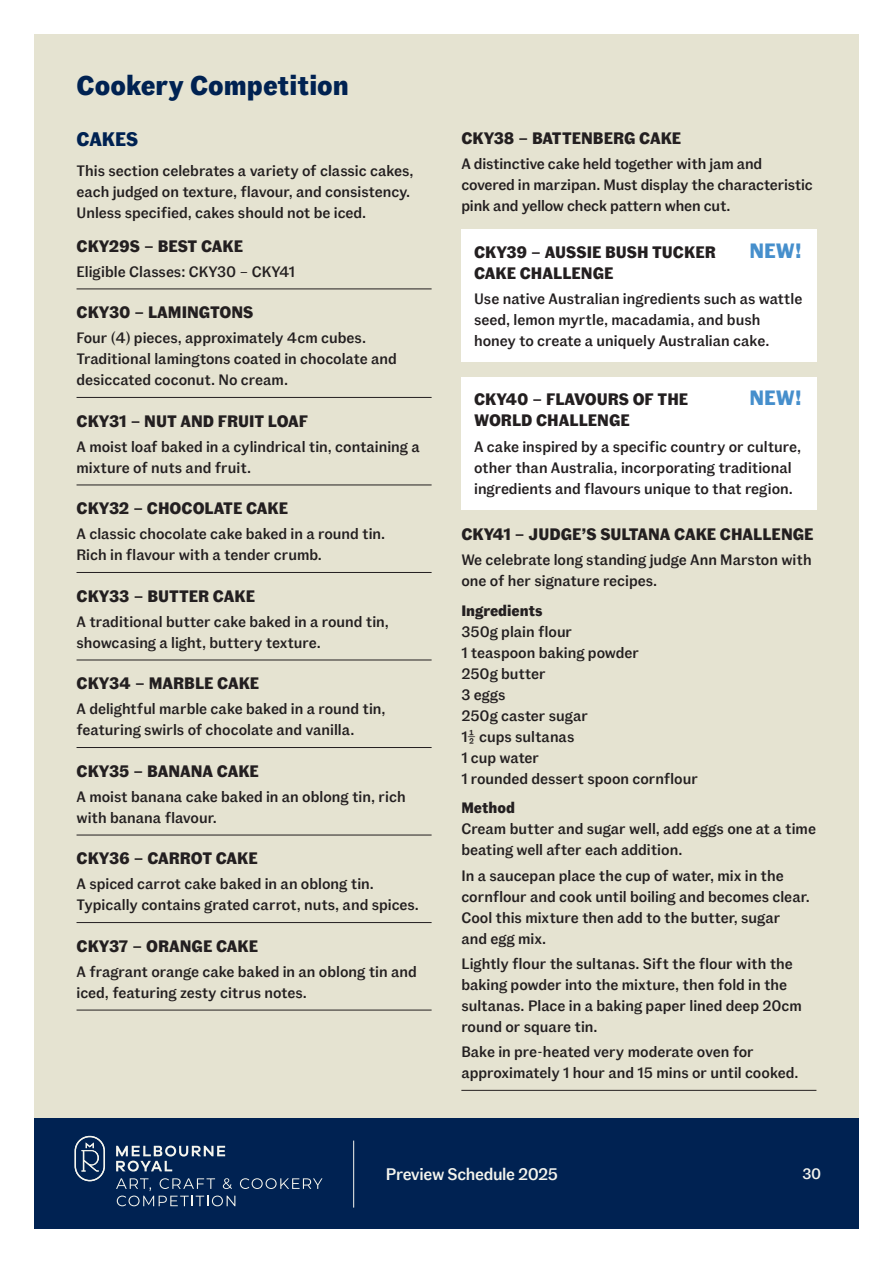
<style>
.page{position:relative;width:893px;height:1263px;background:#fff}
.page>*{position:absolute;margin:0;border:0;box-sizing:border-box;transform-origin:0 0}
.t1{font:700 27px "Fann Grotesque Pro";color:#002252}
.t2{font:700 20.7px "Fann Grotesque Pro";color:#468fcc}
.t3{font:700 19.5px "Fann Grotesque Pro";color:#002252}
.t4{font:500 16.65px "Fann Grotesque Pro";letter-spacing:-.02em;color:#f5f5ee}
.t5{font:700 16.5px "Fann Grotesque Pro";color:#231f20}
.t6{font:500 15px/21px "Fann Grotesque Pro";color:#231f20}
.t7{font:700 15px "Fann Grotesque Pro";color:#231f20}
.t8{font:500 15px "Fann Grotesque Pro";color:#f5f5ee}
</style>
<div class="page">
<div style="left:34px;top:34px;width:825px;height:1084px;background:#e5e3d1"></div>
<div style="left:34px;top:1118px;width:825px;height:111px;background:#002252"></div>
<hr style="left:353px;top:1140px;width:1px;height:67px;background:#f5f5ee">
<svg style="left:75px;top:1136px;width:30px;height:45px"></svg>
<svg style="left:116px;top:1145px;width:109px;height:26px"></svg>
<svg style="left:116px;top:1178px;width:206px;height:28px"></svg>
<hr style="left:77px;top:289px;width:355px;height:1px;background:#231f20">
<hr style="left:77px;top:397px;width:355px;height:1px;background:#231f20">
<hr style="left:77px;top:485px;width:355px;height:1px;background:#231f20">
<hr style="left:77px;top:572px;width:355px;height:1px;background:#231f20">
<hr style="left:77px;top:660px;width:355px;height:1px;background:#231f20">
<hr style="left:77px;top:747px;width:355px;height:1px;background:#231f20">
<hr style="left:77px;top:835px;width:355px;height:1px;background:#231f20">
<hr style="left:77px;top:922px;width:355px;height:1px;background:#231f20">
<hr style="left:77px;top:1010px;width:355px;height:1px;background:#231f20">
<div style="left:461px;top:230px;width:355px;height:65px;background:#fff"></div>
<div style="left:461px;top:280px;width:355px;height:82px;background:#fff"></div>
<div style="left:461px;top:377px;width:355px;height:65px;background:#fff"></div>
<div style="left:461px;top:428px;width:355px;height:81px;background:#fff"></div>
<hr style="left:461px;top:1090px;width:355px;height:1px;background:#231f20">
<h1 class="t1" style="left:77px;top:70px;width:274px">Cookery Competition</h1>
<h3 class="t3" style="left:77px;top:128px;width:63px">CAKES</h3>
<p class="t6" style="left:77px;top:160px;width:339px">This section celebrates a variety of classic cakes, each judged on texture, flavour, and consistency.<br>Unless specified, cakes should not be iced.</p>
<p class="t5" style="left:77px;top:236px;width:168px">CKY29S – BEST CAKE</p>
<p class="t6" style="left:77px;top:261px;width:220px">Eligible Classes: CKY30 – CKY41</p>
<p class="t5" style="left:77px;top:302px;width:178px">CKY30 – LAMINGTONS</p>
<p class="t6" style="left:77px;top:328px;width:322px">Four (4) pieces, approximately 4cm cubes.<br>Traditional lamingtons coated in chocolate and desiccated coconut. No cream.</p>
<p class="t5" style="left:77px;top:411px;width:233px">CKY31 – NUT AND FRUIT LOAF</p>
<p class="t6" style="left:77px;top:436px;width:345px">A moist loaf baked in a cylindrical tin, containing a mixture of nuts and fruit.</p>
<p class="t5" style="left:77px;top:498px;width:213px">CKY32 – CHOCOLATE CAKE</p>
<p class="t6" style="left:77px;top:524px;width:310px">A classic chocolate cake baked in a round tin.<br>Rich in flavour with a tender crumb.</p>
<p class="t5" style="left:77px;top:586px;width:180px">CKY33 – BUTTER CAKE</p>
<p class="t6" style="left:77px;top:611px;width:314px">A traditional butter cake baked in a round tin, showcasing a light, buttery texture.</p>
<p class="t5" style="left:77px;top:673px;width:184px">CKY34 – MARBLE CAKE</p>
<p class="t6" style="left:77px;top:699px;width:311px">A delightful marble cake baked in a round tin, featuring swirls of chocolate and vanilla.</p>
<p class="t5" style="left:77px;top:761px;width:184px">CKY35 – BANANA CAKE</p>
<p class="t6" style="left:77px;top:786px;width:331px">A moist banana cake baked in an oblong tin, rich with banana flavour.</p>
<p class="t5" style="left:77px;top:848px;width:183px">CKY36 – CARROT CAKE</p>
<p class="t6" style="left:77px;top:874px;width:344px">A spiced carrot cake baked in an oblong tin.<br>Typically contains grated carrot, nuts, and spices.</p>
<p class="t5" style="left:77px;top:936px;width:183px">CKY37 – ORANGE CAKE</p>
<p class="t6" style="left:77px;top:962px;width:342px">A fragrant orange cake baked in an oblong tin and iced, featuring zesty citrus notes.</p>
<p class="t5" style="left:461px;top:128px;width:221px">CKY38 – BATTENBERG CAKE</p>
<p class="t6" style="left:461px;top:154px;width:353px">A distinctive cake held together with jam and covered in marzipan. Must display the characteristic pink and yellow check pattern when cut.</p>
<p class="t5" style="left:474px;top:242px;width:243px">CKY39 – AUSSIE BUSH TUCKER</p>
<h2 class="t2" style="left:749px;top:238px;width:54px">NEW!</h2>
<p class="t5" style="left:474px;top:263px;width:141px">CAKE CHALLENGE</p>
<p class="t6" style="left:474px;top:289px;width:330px">Use native Australian ingredients such as wattle seed, lemon myrtle, macadamia, and bush honey to create a uniquely Australian cake.</p>
<p class="t5" style="left:474px;top:390px;width:216px">CKY40 – FLAVOURS OF THE</p>
<h2 class="t2" style="left:749px;top:386px;width:54px">NEW!</h2>
<p class="t5" style="left:474px;top:411px;width:157px">WORLD CHALLENGE</p>
<p class="t6" style="left:474px;top:436px;width:329px">A cake inspired by a specific country or culture, other than Australia, incorporating traditional ingredients and flavours unique to that region.</p>
<p class="t5" style="left:461px;top:524px;width:354px">CKY41 – JUDGE’S SULTANA CAKE CHALLENGE</p>
<p class="t6" style="left:461px;top:550px;width:352px">We celebrate long standing judge Ann Marston with one of her signature recipes.</p>
<p class="t7" style="left:461px;top:602px;width:83px">Ingredients</p>
<p class="t6" style="left:461px;top:622px;width:238px">350g plain flour<br>1 teaspoon baking powder<br>250g butter<br>3 eggs<br>250g caster sugar<br>1½ cups sultanas<br>1 cup water<br>1 rounded dessert spoon cornflour</p>
<p class="t7" style="left:461px;top:799px;width:55px">Method</p>
<p class="t6" style="left:461px;top:819px;width:356px">Cream butter and sugar well, add eggs one at a time beating well after each addition.</p>
<p class="t6" style="left:461px;top:865px;width:350px">In a saucepan place the cup of water, mix in the cornflour and cook until boiling and becomes clear.<br>Cool this mixture then add to the butter, sugar<br>and egg mix.</p>
<p class="t6" style="left:461px;top:954px;width:342px">Lightly flour the sultanas. Sift the flour with the baking powder into the mixture, then fold in the sultanas. Place in a baking paper lined deep 20cm round or square tin.</p>
<p class="t6" style="left:461px;top:1042px;width:339px">Bake in pre-heated very moderate oven for approximately 1 hour and 15 mins or until cooked.</p>
<p class="t4" style="left:386px;top:1164px;width:174px">Preview Schedule 2025</p>
<p class="t8" style="left:802px;top:1165px;width:20px">30</p>
</div>
